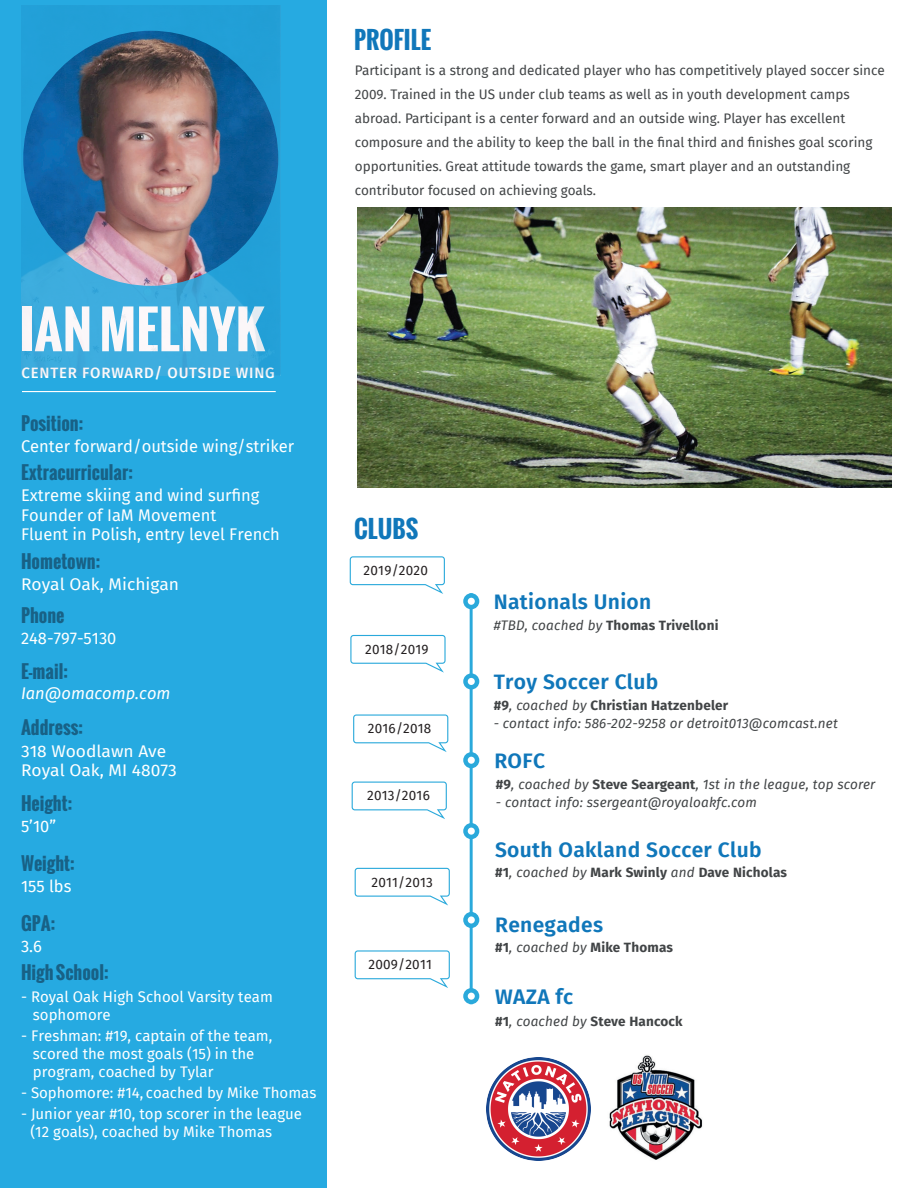
<style>
.page{position:relative;width:918px;height:1188px;background:#fff}
.page>*{position:absolute;margin:0;border:0;box-sizing:border-box;transform-origin:0 0}
.t1{font:700 51px "Oswald";letter-spacing:.005em;color:#fff}
.t2{font:700 24px "Oswald";color:#1077ba}
.t3{font:600 21px "Fira Sans";letter-spacing:.015em;color:#1077ba}
.t4{font:700 18px "Oswald";color:#186186}
.t5{font:16.5px/19.8px "Fira Sans";color:#fff}
.t6{font:16.5px/19.8px "Fira Sans";color:#fff;scale:1.05 1}
.t7{font:italic 16.5px "Fira Sans";color:#fff}
.t8{font:15px/18px "Fira Sans";color:#fff}
.t9{font:500 15px "Fira Sans";letter-spacing:.05em;color:#fff}
.t10{font:13.5px/24px "Fira Sans";color:#414446}
.t11{font:700 13.5px "Fira Sans";letter-spacing:.015em;color:#414446}
.t12{font:italic 13.5px "Fira Sans";letter-spacing:.015em;color:#414446}
.t13{font:13.5px "Fira Sans";letter-spacing:.015em;color:#231f20}
.s1{font-weight:400;font-style:italic}
.s2{font-weight:700;font-style:normal}
</style>
<div class="page">
<div style="left:0;top:0;width:327px;height:1188px;background:#26aae1"></div>
<hr style="left:470px;top:593px;width:3px;height:411px;background:#2aa9db">
<svg style="left:463px;top:593px;width:16px;height:16px"></svg>
<svg style="left:463px;top:673px;width:16px;height:16px"></svg>
<svg style="left:463px;top:823px;width:16px;height:16px"></svg>
<svg style="left:463px;top:912px;width:16px;height:16px"></svg>
<svg style="left:463px;top:988px;width:16px;height:16px"></svg>
<svg style="left:463px;top:752px;width:16px;height:16px"></svg>
<svg style="left:355px;top:950px;width:95px;height:38px"></svg>
<svg style="left:355px;top:868px;width:95px;height:37px"></svg>
<svg style="left:352px;top:782px;width:95px;height:37px"></svg>
<svg style="left:353px;top:714px;width:95px;height:38px"></svg>
<svg style="left:350px;top:635px;width:96px;height:38px"></svg>
<svg style="left:350px;top:556px;width:95px;height:38px"></svg>
<hr style="left:22px;top:391px;width:254px;height:1px;background:#fff">
<img style="left:357px;top:208px;width:535px;height:279px">
<img style="left:21px;top:5px;width:260px;height:370px">
<img style="left:609px;top:1055px;width:94px;height:105px">
<img style="left:487px;top:1057px;width:103px;height:103px">
<h2 class="t2" style="left:354px;top:22px;width:79px">PROFILE</h2>
<p class="t10" style="left:355px;top:58px;width:531px">Participant is a strong and dedicated player who has competitively played soccer since 2009. Trained in the US under club teams as well as in youth development camps abroad. Participant is a center forward and an outside wing. Player has excellent composure and the ability to keep the ball in the final third and finishes goal scoring opportunities. Great attitude towards the game, smart player and an outstanding contributor focused on achieving goals.</p>
<h1 class="t1" style="left:20px;top:292px;width:247px">IAN MELNYK</h1>
<p class="t9" style="left:22px;top:361px;width:255px">CENTER FORWARD/ OUTSIDE WING</p>
<h3 class="t4" style="left:21px;top:410px;width:64px">Position:</h3>
<p class="t5" style="left:21px;top:436px;width:275px">Center forward/outside wing/striker</p>
<h3 class="t4" style="left:21px;top:459px;width:113px">Extracurricular:</h3>
<p class="t5" style="left:21px;top:485px;width:260px">Extreme skiing and wind surfing<br>Founder of IaM Movement<br>Fluent in Polish, entry level French</p>
<h3 class="t4" style="left:21px;top:548px;width:81px">Hometown:</h3>
<p class="t6" style="left:21px;top:574px;width:152px">Royal Oak, Michigan</p>
<h3 class="t4" style="left:21px;top:602px;width:45px">Phone</h3>
<p class="t5" style="left:21px;top:628px;width:97px">248-797-5130</p>
<h3 class="t4" style="left:21px;top:658px;width:48px">E-mail:</h3>
<p class="t7" style="left:21px;top:681px;width:151px">Ian@omacomp.com</p>
<h3 class="t4" style="left:21px;top:714px;width:64px">Address:</h3>
<p class="t6" style="left:21px;top:741px;width:150px">318 Woodlawn Ave<br>Royal Oak, MI 48073</p>
<h3 class="t4" style="left:21px;top:790px;width:53px">Height:</h3>
<p class="t5" style="left:21px;top:816px;width:37px">5’10”</p>
<h3 class="t4" style="left:21px;top:850px;width:55px">Weight:</h3>
<p class="t5" style="left:21px;top:876px;width:52px">155 lbs</p>
<h3 class="t4" style="left:21px;top:910px;width:36px">GPA:</h3>
<p class="t5" style="left:21px;top:936px;width:22px">3.6</p>
<h3 class="t4" style="left:21px;top:959px;width:89px">High School:</h3>
<p class="t8" style="left:33px;top:987px;width:241px;text-indent:-12px">- Royal Oak High School Varsity team sophomore</p>
<p class="t8" style="left:33px;top:1026px;width:241px;text-indent:-12px">- Freshman: #19, captain of the team, scored the most goals (15) in the program, coached by Tylar</p>
<p class="t8" style="left:21px;top:1083px;width:297px">- Sophomore: #14, coached by Mike Thomas</p>
<p class="t8" style="left:30px;top:1104px;width:273px;text-indent:-9px">- Junior year #10, top scorer in the league (12 goals), coached by Mike Thomas</p>
<h2 class="t2" style="left:354px;top:511px;width:66px">CLUBS</h2>
<p class="t13" style="left:364px;top:560px;width:66px">2019/2020</p>
<p class="t13" style="left:365px;top:639px;width:65px">2018/2019</p>
<p class="t13" style="left:368px;top:719px;width:65px">2016/2018</p>
<p class="t13" style="left:367px;top:786px;width:64px">2013/2016</p>
<p class="t13" style="left:371px;top:872px;width:63px">2011/2013</p>
<p class="t13" style="left:368px;top:954px;width:65px">2009/2011</p>
<h3 class="t3" style="left:494px;top:585px;width:159px">Nationals Union</h3>
<p class="t11" style="left:494px;top:614px;width:226px"><span class="s1">#TBD, coached by</span> Thomas Trivelloni</p>
<h3 class="t3" style="left:494px;top:665px;width:166px">Troy Soccer Club</h3>
<p class="t11" style="left:494px;top:694px;width:236px">#9<span class="s1">, coached by</span> Christian Hatzenbeler</p>
<p class="t12" style="left:494px;top:713px;width:346px">- contact info: 586-202-9258 or detroit013@comcast.net</p>
<h3 class="t3" style="left:494px;top:744px;width:52px">ROFC</h3>
<p class="t12" style="left:496px;top:774px;width:381px"><span class="s2">#9</span>, coached by <span class="s2">Steve Seargeant</span>, 1st in the league, top scorer</p>
<p class="t12" style="left:496px;top:792px;width:263px">- contact info: ssergeant@royaloakfc.com</p>
<h3 class="t3" style="left:495px;top:832px;width:268px">South Oakland Soccer Club</h3>
<p class="t11" style="left:495px;top:861px;width:293px">#1<span class="s1">, coached by</span> Mark Swinly <span class="s1">and</span> Dave Nicholas</p>
<h3 class="t3" style="left:495px;top:907px;width:110px">Renegades</h3>
<p class="t11" style="left:495px;top:936px;width:180px">#1<span class="s1">, coached by</span> Mike Thomas</p>
<h3 class="t3" style="left:495px;top:980px;width:80px">WAZA fc</h3>
<p class="t11" style="left:495px;top:1010px;width:189px">#1<span class="s1">, coached by</span> Steve Hancock</p>
</div>
